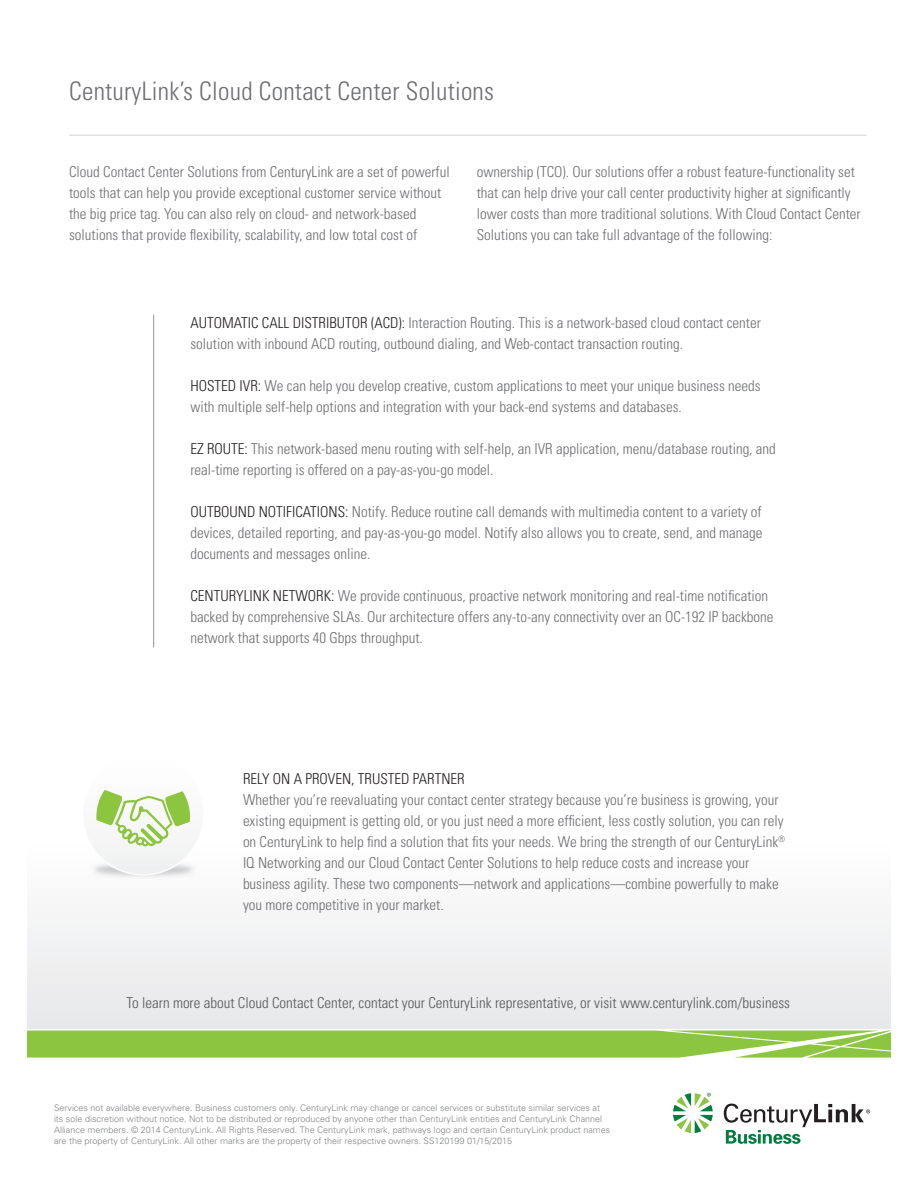
<style>
.page{position:relative;width:918px;height:1188px;background:#fff}
.page>*{position:absolute;margin:0;border:0;box-sizing:border-box;transform-origin:0 0}
.t1{font:300 condensed 25.5px "Univers";letter-spacing:.01em;color:#6c6d70}
.t2{font:300 condensed 15px/21px "Univers";color:#6c6d70}
.t3{font:300 condensed 15px "Univers";color:#57585a}
.t4{font:300 condensed 15px "Univers";color:#231f20}
.t5{font:300 9px/10.8px "Univers";color:#808285}
.s1{color:#231f20}
</style>
<div class="page">
<svg style="left:27px;top:1031px;width:864px;height:27px;background:#93c94d"></svg>
<svg style="left:673px;top:1093px;width:40px;height:40px"></svg>
<svg style="left:724px;top:1103px;width:146px;height:41px"></svg>
<div style="left:27px;top:841px;width:864px;height:188px;background:#f2f3f4"></div>
<hr style="left:69px;top:135px;width:797px;height:1px;background:#d1d2d4">
<hr style="left:153px;top:315px;width:1px;height:332px;background:#939598">
<img style="left:75px;top:844px;width:137px;height:16px">
<svg style="left:81px;top:790px;width:124px;height:86px"></svg>
<h1 class="t1" style="left:69px;top:75px;width:426px">CenturyLink’s Cloud Contact Center Solutions</h1>
<p class="t2" style="left:69px;top:161px;width:382px">Cloud Contact Center Solutions from CenturyLink are a set of powerful tools that can help you provide exceptional customer service without the big price tag. You can also rely on cloud- and network-based solutions that provide flexibility, scalability, and low total cost of</p>
<p class="t2" style="left:477px;top:161px;width:385px">ownership (TCO). Our solutions offer a robust feature-functionality set that can help drive your call center productivity higher at significantly lower costs than more traditional solutions. With Cloud Contact Center Solutions you can take full advantage of the following:</p>
<p class="t2" style="left:190px;top:312px;width:572px"><span class="s1">AUTOMATIC CALL DISTRIBUTOR (ACD):</span> Interaction Routing. This is a network-based cloud contact center solution with inbound ACD routing, outbound dialing, and Web-contact transaction routing.</p>
<p class="t2" style="left:190px;top:375px;width:572px"><span class="s1">HOSTED IVR:</span> We can help you develop creative, custom applications to meet your unique business needs with multiple self-help options and integration with your back-end systems and databases.</p>
<p class="t2" style="left:190px;top:438px;width:587px"><span class="s1">EZ ROUTE:</span> This network-based menu routing with self-help, an IVR application, menu/database routing, and real-time reporting is offered on a pay-as-you-go model.</p>
<p class="t2" style="left:190px;top:501px;width:574px;text-align:justify"><span class="s1">OUTBOUND NOTIFICATIONS:</span> Notify. Reduce routine call demands with multimedia content to a variety of devices, detailed reporting, and pay-as-you-go model. Notify also allows you to create, send, and manage documents and messages online.</p>
<p class="t2" style="left:190px;top:585px;width:585px"><span class="s1">CENTURYLINK NETWORK:</span> We provide continuous, proactive network monitoring and real-time notification backed by comprehensive SLAs. Our architecture offers any-to-any connectivity over an OC-192 IP backbone network that supports 40 Gbps throughput.</p>
<p class="t4" style="left:243px;top:770px;width:223px">RELY ON A PROVEN, TRUSTED PARTNER</p>
<p class="t2" style="left:243px;top:789px;width:544px">Whether you’re reevaluating your contact center strategy because you’re business is growing, your existing equipment is getting old, or you just need a more efficient, less costly solution, you can rely on CenturyLink to help find a solution that fits your needs. We bring the strength of our CenturyLink<sup>® </sup>IQ Networking and our Cloud Contact Center Solutions to help reduce costs and increase your business agility. These two components—network and applications—combine powerfully to make you more competitive in your market.</p>
<p class="t3" style="left:127px;top:993px;width:665px">To learn more about Cloud Contact Center, contact your CenturyLink representative, or visit www.centurylink.com/business</p>
<p class="t5" style="left:54px;top:1103px;width:558px">Services not available everywhere. Business customers only. CenturyLink may change or cancel services or substitute similar services at its sole discretion without notice. Not to be distributed or reproduced by anyone other than CenturyLink entities and CenturyLink Channel Alliance members. © 2014 CenturyLink. All Rights Reserved. The CenturyLink mark, pathways logo and certain CenturyLink product names are the property of CenturyLink. All other marks are the property of their respective owners. SS120199 01/15/2015</p>
</div>
